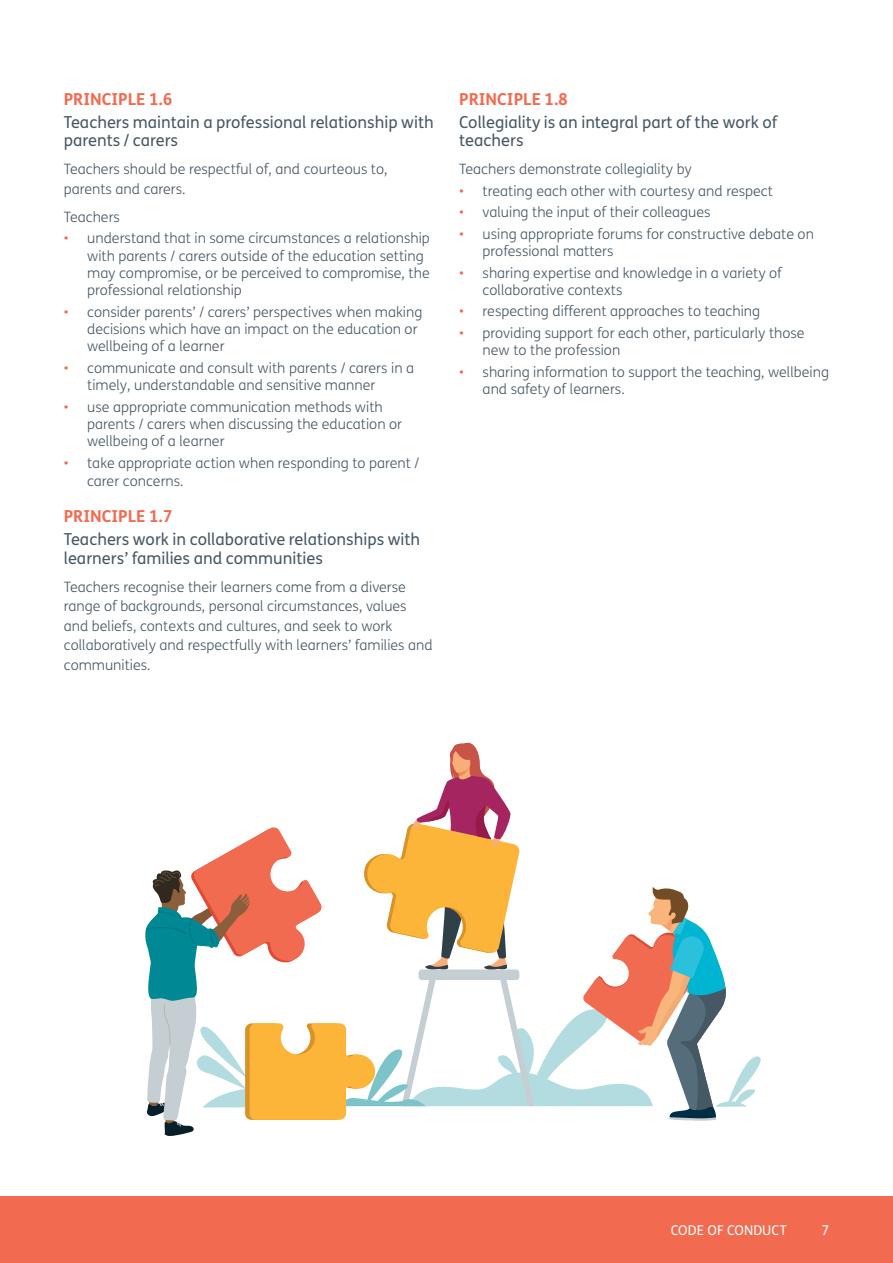
<style>
.page{position:relative;width:893px;height:1263px;background:#fff}
.page>*{position:absolute;margin:0;border:0;box-sizing:border-box;transform-origin:0 0}
.Subheading_1__grey{font:16.5px/18.8px "FS Me";color:#475865}
.Subheading_1__blue{font:700 16.5px "FS Me";color:#f26b50}
.Body_Copy__2pt_after{font:300 14.25px/17.2px "FS Me";color:#475865}
.Body_Copy_before_bul{font:300 14.25px "FS Me";color:#475865}
.t1{font:13.5px "FS Me";letter-spacing:.01em;color:#fff}
.s1{color:#f26b50}
</style>
<div class="page">
<div style="left:0;top:1196px;width:893px;height:67px;background:#f26b50"></div>
<svg style="left:145px;top:742px;width:616px;height:394px"></svg>
<p class="Subheading_1__blue" style="left:64px;top:86px;width:110px">PRINCIPLE 1.6</p>
<p class="Subheading_1__grey" style="left:64px;top:112px;width:371px">Teachers maintain a professional relationship with parents / carers</p>
<p class="Body_Copy__2pt_after" style="left:64px;top:159px;width:325px;line-height:19.5px">Teachers should be respectful of, and courteous to, parents and carers.</p>
<p class="Body_Copy_before_bul" style="left:64px;top:207px;width:58px">Teachers</p>
<p class="Body_Copy__2pt_after" style="left:87px;top:229px;width:344px;text-indent:-23px"><span class="s1">•</span> understand that in some circumstances a relationship with parents / carers outside of the education setting may compromise, or be perceived to compromise, the professional relationship</p>
<p class="Body_Copy__2pt_after" style="left:87px;top:303px;width:337px;text-indent:-23px"><span class="s1">•</span> consider parents’ / carers’ perspectives when making decisions which have an impact on the education or wellbeing of a learner</p>
<p class="Body_Copy__2pt_after" style="left:87px;top:359px;width:329px;text-indent:-23px"><span class="s1">•</span> communicate and consult with parents / carers in a timely, understandable and sensitive manner</p>
<p class="Body_Copy__2pt_after" style="left:87px;top:397px;width:317px;text-indent:-23px"><span class="s1">•</span> use appropriate communication methods with parents / carers when discussing the education or wellbeing of a learner</p>
<p class="Body_Copy__2pt_after" style="left:87px;top:453px;width:334px;line-height:18.8px;text-indent:-23px"><span class="s1">•</span> take appropriate action when responding to parent / carer concerns.</p>
<p class="Subheading_1__blue" style="left:64px;top:503px;width:110px">PRINCIPLE 1.7</p>
<p class="Subheading_1__grey" style="left:64px;top:529px;width:358px">Teachers work in collaborative relationships with learners’ families and communities</p>
<p class="Body_Copy__2pt_after" style="left:64px;top:577px;width:371px;line-height:19.5px">Teachers recognise their learners come from a diverse range of backgrounds, personal circumstances, values and beliefs, contexts and cultures, and seek to work collaboratively and respectfully with learners’ families and communities.</p>
<p class="Subheading_1__blue" style="left:459px;top:86px;width:110px">PRINCIPLE 1.8</p>
<p class="Subheading_1__grey" style="left:459px;top:112px;width:319px">Collegiality is an integral part of the work of teachers</p>
<p class="Body_Copy_before_bul" style="left:459px;top:160px;width:234px">Teachers demonstrate collegiality by</p>
<p class="Body_Copy__2pt_after" style="left:459px;top:182px;width:315px"><span class="s1">•</span> treating each other with courtesy and respect</p>
<p class="Body_Copy__2pt_after" style="left:459px;top:203px;width:253px"><span class="s1">•</span> valuing the input of their colleagues</p>
<p class="Body_Copy__2pt_after" style="left:483px;top:225px;width:333px;text-indent:-23px"><span class="s1">•</span> using appropriate forums for constructive debate on professional matters</p>
<p class="Body_Copy__2pt_after" style="left:483px;top:264px;width:301px;text-indent:-23px"><span class="s1">•</span> sharing expertise and knowledge in a variety of collaborative contexts</p>
<p class="Body_Copy__2pt_after" style="left:459px;top:302px;width:302px"><span class="s1">•</span> respecting different approaches to teaching</p>
<p class="Body_Copy__2pt_after" style="left:483px;top:324px;width:324px;text-indent:-23px"><span class="s1">•</span> providing support for each other, particularly those new to the profession</p>
<p class="Body_Copy__2pt_after" style="left:483px;top:363px;width:348px;text-indent:-23px"><span class="s1">•</span> sharing information to support the teaching, wellbeing and safety of learners.</p>
<p class="t1" style="left:671px;top:1221px;width:117px">CODE OF CONDUCT</p>
<p class="t1" style="left:821px;top:1221px;width:9px">7</p>
</div>
